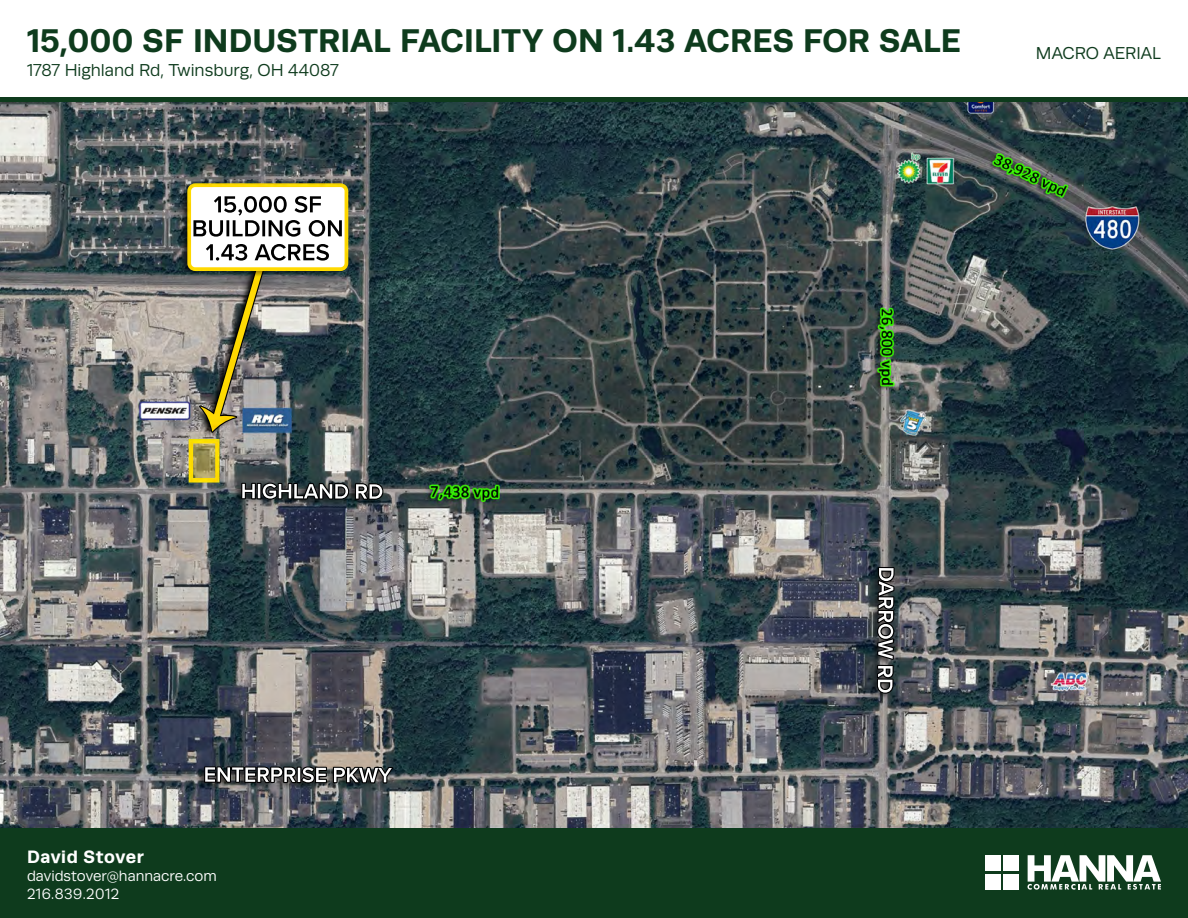
<style>
.page{position:relative;width:1188px;height:918px;background:#fff}
.page>*{position:absolute;margin:0;border:0;box-sizing:border-box;transform-origin:0 0}
.t1{font:700 33px "Runda";letter-spacing:.005em;color:#0e3b1d}
.t2{font:700 18px "Runda";letter-spacing:.03em;color:#fff}
.t3{font:17.4px "Runda";color:#0e3b1d}
.t4{font:15px/18px "Runda";color:#fff}
</style>
<div class="page">
<img style="left:0;top:102px;width:1188px;height:726px">
<img style="left:189px;top:439px;width:31px;height:44px">
<img style="left:199px;top:271px;width:83px;height:162px">
<img style="left:200px;top:271px;width:81px;height:161px">
<img style="left:187px;top:183px;width:161px;height:88px">
<img style="left:191px;top:187px;width:154px;height:80px">
<img style="left:241px;top:483px;width:88px;height:17px">
<img style="left:204px;top:766px;width:106px;height:17px">
<img style="left:877px;top:567px;width:18px;height:76px">
<div style="left:0;top:828px;width:1188px;height:90px;background:#0e3b1d"></div>
<div style="left:0;top:97px;width:1188px;height:5px;background:#0e3b1d"></div>
<svg style="left:1027px;top:855px;width:134px;height:35px"></svg>
<div style="left:985px;top:855px;width:15px;height:16px;background:#fff"></div>
<div style="left:1004px;top:855px;width:15px;height:16px;background:#fff"></div>
<div style="left:985px;top:874px;width:15px;height:16px;background:#fff"></div>
<div style="left:1004px;top:874px;width:15px;height:16px;background:#fff"></div>
<p class="t1" style="left:27px;top:21px;width:935px">15,000 SF INDUSTRIAL FACILITY ON 1.43 ACRES FOR SALE</p>
<p class="t3" style="left:27px;top:60px;width:313px">1787 Highland Rd, Twinsburg, OH 44087</p>
<p class="t3" style="left:1036px;top:43px;width:127px">MACRO AERIAL</p>
<p class="t2" style="left:27px;top:846px;width:118px">David Stover</p>
<p class="t4" style="left:27px;top:867px;width:191px">davidstover@hannacre.com<br>216.839.2012</p>
</div>
